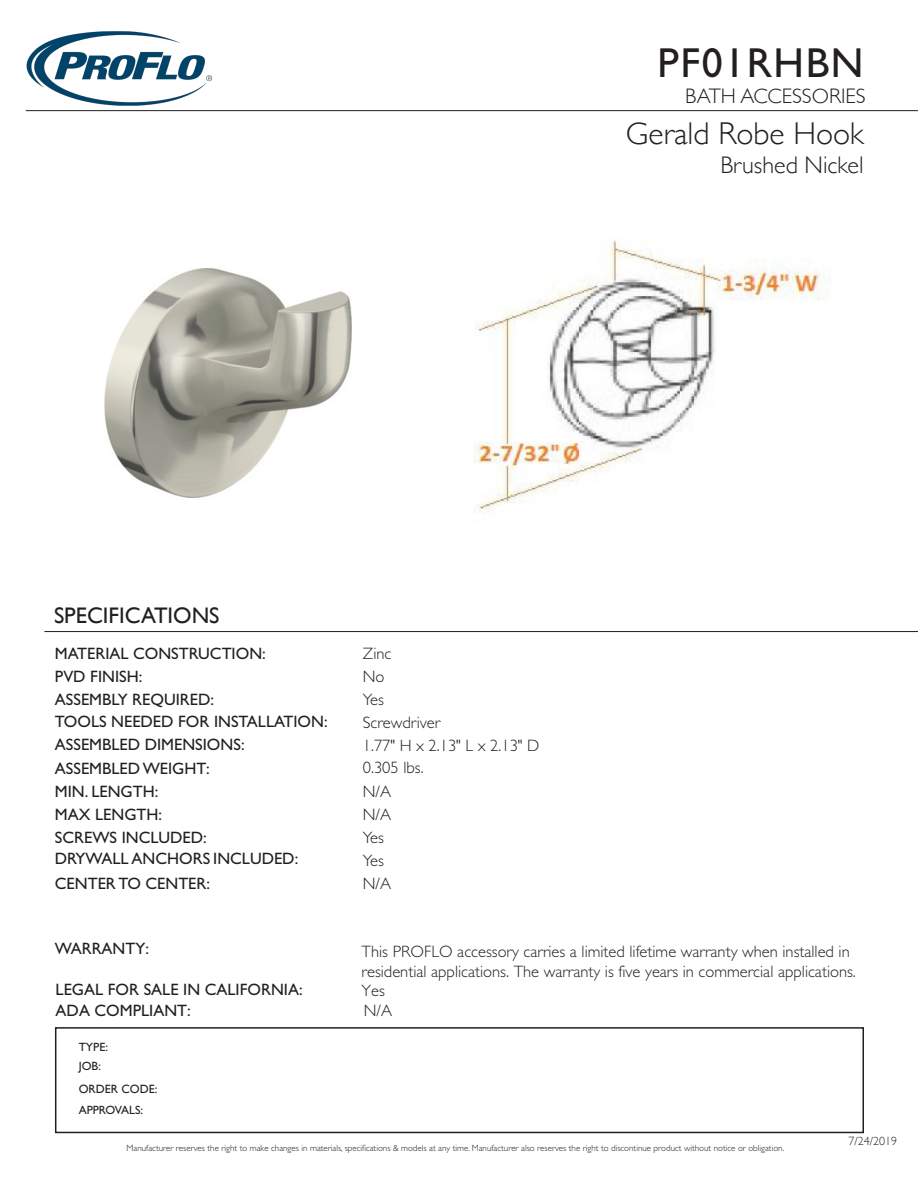
<style>
.page{position:relative;width:918px;height:1188px;background:#fff}
.page>*{position:absolute;margin:0;border:0;box-sizing:border-box;transform-origin:0 0}
.t1{font:42px "Gill Sans Std";letter-spacing:.035em;color:#231f20}
.t2{font:300 31.5px "Gill Sans";color:#231f20}
.t3{font:300 24px "Gill Sans";color:#231f20}
.t4{font:22.5px "Gill Sans";color:#231f20}
.t5{font:300 21px "Gill Sans";color:#231f20}
.t6{font:16.5px/22.8px "Gill Sans Std";color:#231f20}
.t7{font:300 16.5px/19.8px "Gill Sans Std";color:#231f20}
.t8{font:12px "Gill Sans Std";color:#231f20}
.t9{font:12px "Gill Sans";color:#231f20}
.t10{font:300 12px "Gill Sans";color:#231f20}
.t11{font:300 9px "Gill Sans Std";color:#231f20}
</style>
<div class="page">
<img style="left:104px;top:268px;width:248px;height:230px">
<img style="left:474px;top:240px;width:356px;height:273px">
<div style="left:55px;top:1027px;width:809px;height:106px;border:2px solid #231f20"></div>
<hr style="left:26px;top:110px;width:892px;height:1px;background:#231f20">
<hr style="left:44px;top:631px;width:874px;height:1px;background:#231f20">
<img style="left:26px;top:32px;width:186px;height:74px">
<h1 class="t1" style="left:658px;top:38px;width:208px">PF01RHBN</h1>
<p class="t5" style="left:685px;top:79px;width:182px">BATH ACCESSORIES</p>
<p class="t2" style="left:626px;top:108px;width:239px">Gerald Robe Hook</p>
<p class="t3" style="left:720px;top:147px;width:145px">Brushed Nickel</p>
<p class="t4" style="left:54px;top:603px;width:167px">SPECIFICATIONS</p>
<p class="t6" style="left:55px;top:642px;width:274px">MATERIAL CONSTRUCTION:<br>PVD FINISH:<br>ASSEMBLY REQUIRED:<br>TOOLS NEEDED FOR INSTALLATION:<br>ASSEMBLED DIMENSIONS:<br>ASSEMBLED WEIGHT:<br>MIN. LENGTH:<br>MAX LENGTH:<br>SCREWS INCLUDED:<br>DRYWALL ANCHORS INCLUDED:</p>
<p class="t6" style="left:55px;top:872px;width:157px">CENTER TO CENTER:</p>
<p class="t6" style="left:55px;top:937px;width:96px">WARRANTY:</p>
<p class="t6" style="left:56px;top:979px;width:248px;line-height:21.1px">LEGAL FOR SALE IN CALIFORNIA:<br>ADA COMPLIANT:</p>
<p class="t8" style="left:79px;top:1040px;width:31px">TYPE:</p>
<p class="t8" style="left:79px;top:1059px;width:24px">JOB:</p>
<p class="t9" style="left:79px;top:1082px;width:80px">ORDER CODE:</p>
<p class="t8" style="left:79px;top:1103px;width:66px">APPROVALS:</p>
<p class="t7" style="left:363px;top:643px;width:30px">Zinc</p>
<p class="t7" style="left:363px;top:666px;width:23px">No</p>
<p class="t7" style="left:363px;top:690px;width:23px">Yes</p>
<p class="t7" style="left:363px;top:713px;width:79px">Screwdriver</p>
<p class="t7" style="left:363px;top:757px;width:62px">0.305 lbs.</p>
<p class="t7" style="left:363px;top:736px;width:178px">1.77" H x 2.13" L x 2.13" D</p>
<p class="t7" style="left:363px;top:782px;width:30px">N/A</p>
<p class="t7" style="left:363px;top:805px;width:30px">N/A</p>
<p class="t7" style="left:363px;top:827px;width:23px">Yes</p>
<p class="t7" style="left:363px;top:850px;width:23px">Yes</p>
<p class="t7" style="left:363px;top:873px;width:30px">N/A</p>
<p class="t7" style="left:362px;top:942px;width:496px">This PROFLO accessory carries a limited lifetime warranty when installed in residential applications. The warranty is five years in commercial applications.<br>Yes<br>N/A</p>
<p class="t11" style="left:127px;top:1143px;width:659px">Manufacturer reserves the right to make changes in materials, specifications &amp; models at any time. Manufacturer also reserves the right to discontinue product without notice or obligation.</p>
<p class="t10" style="left:849px;top:1132px;width:50px">7/24/2019</p>
</div>
